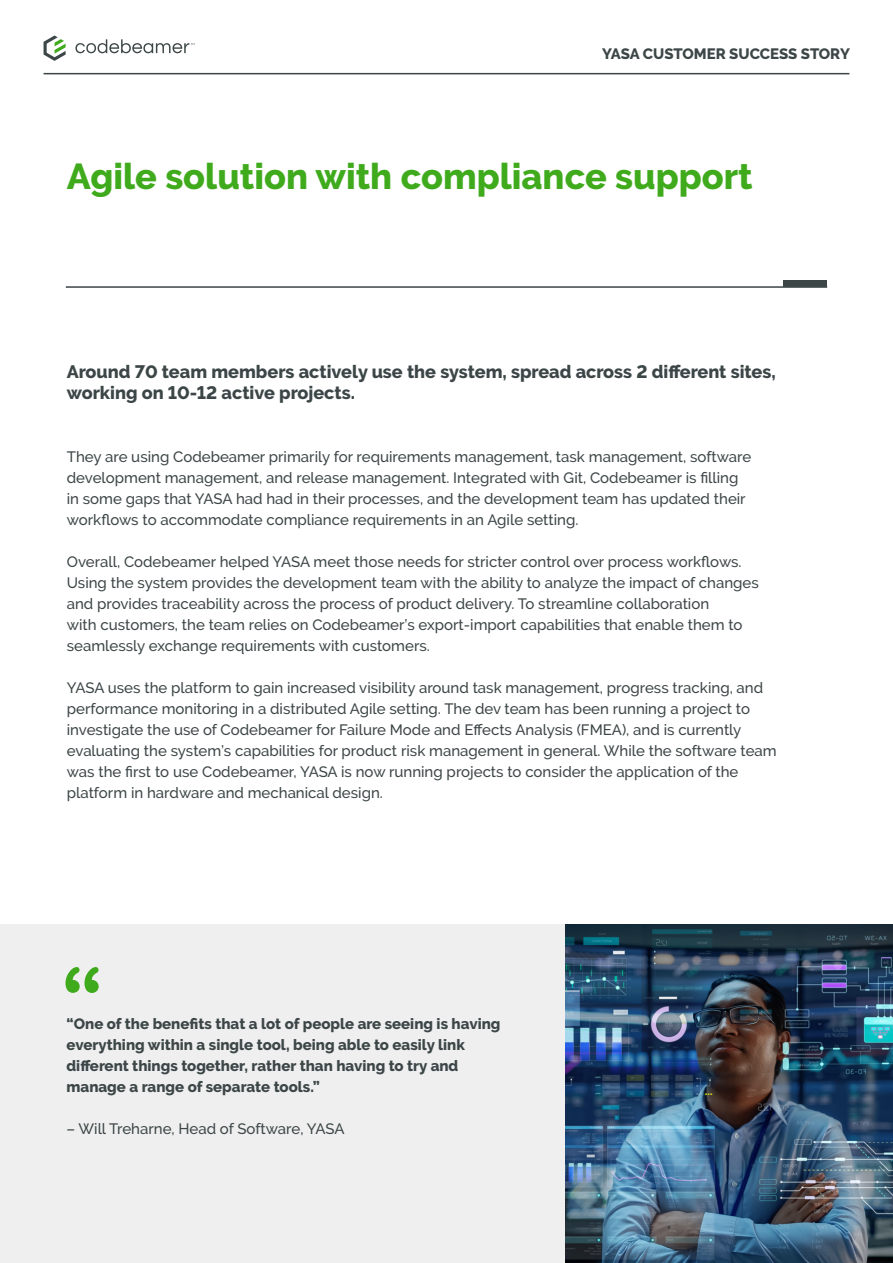
<style>
.page{position:relative;width:893px;height:1263px;background:#fff}
.page>*{position:absolute;margin:0;border:0;box-sizing:border-box;transform-origin:0 0}
.t1{font:800 36px "PTC Raleway";color:#40aa1d}
.t2{font:800 18px/21px "PTC Raleway";color:#3d4647}
.t3{font:500 15px/21px "PTC Raleway";color:#3d4647}
.t4{font:800 15px/21px "PTC Raleway";color:#3d4647}
</style>
<div class="page">
<hr style="left:44px;top:73px;width:805px;height:1px;background:#3d4647">
<hr style="left:66px;top:286px;width:761px;height:2px;background:#3d4647">
<svg style="left:75px;top:39px;width:119px;height:14px"></svg>
<svg style="left:44px;top:36px;width:22px;height:25px"></svg>
<div style="left:784px;top:281px;width:43px;height:6px;background:#3d4647"></div>
<div style="left:0;top:924px;width:893px;height:339px;background:#efefef"></div>
<svg style="left:66px;top:967px;width:33px;height:26px"></svg>
<img style="left:566px;top:924px;width:327px;height:339px">
<p class="t4" style="left:602px;top:44px;width:249px">YASA CUSTOMER SUCCESS STORY</p>
<h1 class="t1" style="left:67px;top:156px;width:687px">Agile solution with compliance support</h1>
<p class="t2" style="left:67px;top:361px;width:710px">Around 70 team members actively use the system, spread across 2 different sites, working on 10-12 active projects.</p>
<p class="t3" style="left:67px;top:446px;width:686px">They are using Codebeamer primarily for requirements management, task management, software development management, and release management. Integrated with Git, Codebeamer is filling in some gaps that YASA had had in their processes, and the development team has updated their workflows to accommodate compliance requirements in an Agile setting.</p>
<p class="t3" style="left:67px;top:551px;width:694px">Overall, Codebeamer helped YASA meet those needs for stricter control over process workflows.<br>Using the system provides the development team with the ability to analyze the impact of changes and provides traceability across the process of product delivery. To streamline collaboration<br>with customers, the team relies on Codebeamer’s export-import capabilities that enable them to seamlessly exchange requirements with customers.</p>
<p class="t3" style="left:67px;top:677px;width:711px">YASA uses the platform to gain increased visibility around task management, progress tracking, and performance monitoring in a distributed Agile setting. The dev team has been running a project to investigate the use of Codebeamer for Failure Mode and Effects Analysis (FMEA), and is currently evaluating the system’s capabilities for product risk management in general. While the software team was the first to use Codebeamer, YASA is now running projects to consider the application of the platform in hardware and mechanical design.</p>
<p class="t4" style="left:67px;top:1013px;width:436px">“One of the benefits that a lot of people are seeing is having everything within a single tool, being able to easily link different things together, rather than having to try and manage a range of separate tools.”</p>
<p class="t3" style="left:67px;top:1118px;width:280px">– Will Treharne, Head of Software, YASA</p>
</div>
